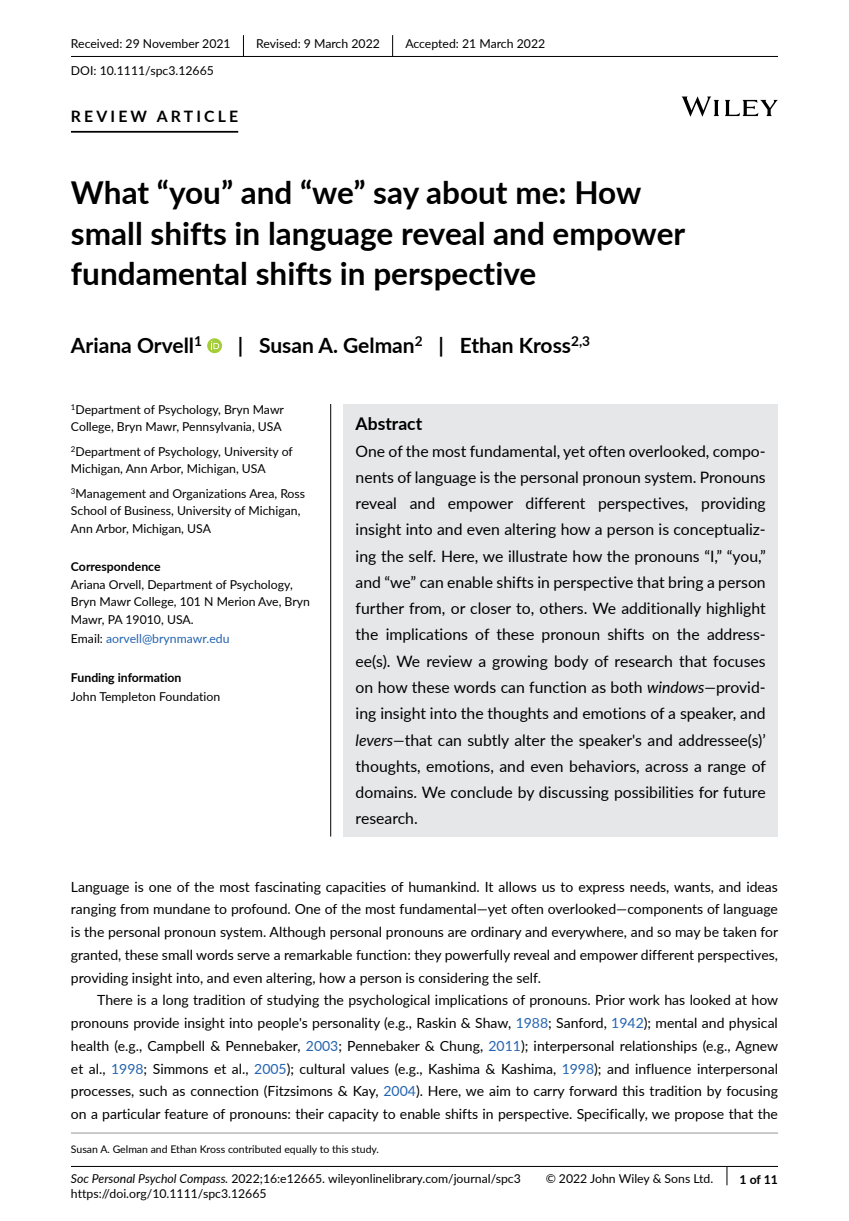
<style>
.page{position:relative;width:849px;height:1221px;background:#fff}
.page>*{position:absolute;margin:0;border:0;box-sizing:border-box;transform-origin:0 0}
.t1{font:700 31.5px/40.2px "Lato";color:#000}
.t2{font:700 21px "Lato";color:#000}
.t3{font:700 17.5px "Lato";color:#000}
.t4{font:15.75px/26.2px "Lato";color:#000;text-align:justify}
.t5{font:700 15.75px "Lato";letter-spacing:.2em;color:#000}
.t6{font:14px/22.8px "Lato";color:#000;text-align:justify}
.t7{font:12.25px/17.5px "Lato";color:#000}
.t8{font:700 12.25px "Lato";color:#000}
.t9{font:12.25px "Lato";color:#2564af}
.t10{font:10.5px "Lato";color:#000}
.s1{color:#000}
.s2{font-style:italic}
.s3{color:#2564af}
</style>
<div class="page">
<div style="left:343px;top:404px;width:434px;height:432px;background:#e6e7e8"></div>
<hr style="left:71px;top:56px;width:706px;height:1px;background:#000">
<hr style="left:71px;top:131px;width:167px;height:2px;background:#000">
<svg style="left:207px;top:338px;width:15px;height:15px"></svg>
<svg style="left:211px;top:341px;width:8px;height:8px"></svg>
<svg style="left:243px;top:35px;width:1px;height:21px"></svg>
<svg style="left:392px;top:35px;width:1px;height:21px"></svg>
<hr style="left:71px;top:1132px;width:706px;height:1px;background:#939598">
<hr style="left:71px;top:1165px;width:706px;height:1px;background:#000">
<svg style="left:726px;top:1166px;width:1px;height:19px"></svg>
<svg style="left:681px;top:96px;width:96px;height:21px"></svg>
<hr style="left:330px;top:404px;width:1px;height:432px;background:#000">
<p class="t7" style="left:71px;top:35px;width:161px">Received: 29 November 2021</p>
<p class="t7" style="left:256px;top:35px;width:125px">Revised: 9 March 2022</p>
<p class="t7" style="left:405px;top:35px;width:141px">Accepted: 21 March 2022</p>
<p class="t7" style="left:71px;top:61px;width:144px">DOI: 10.1111/spc3.12665</p>
<p class="t5" style="left:71px;top:105px;width:169px">REVIEW ARTICLE</p>
<h1 class="t1" style="left:71px;top:171px;width:615px">What “you” and “we” say about me: How small shifts in language reveal and empower fundamental shifts in perspective</h1>
<h2 class="t2" style="left:71px;top:330px;width:132px">Ariana Orvell<sup>1</sup></h2>
<h2 class="t2" style="left:238px;top:330px;width:354px">| Susan A. Gelman<sup>2</sup> | Ethan Kross<sup>2,3</sup></h2>
<p class="t7" style="left:71px;top:400px;width:214px"><sup>1</sup>Department of Psychology, Bryn Mawr<br>College, Bryn Mawr, Pennsylvania, USA</p>
<p class="t7" style="left:71px;top:442px;width:223px"><sup>2</sup>Department of Psychology, University of<br>Michigan, Ann Arbor, Michigan, USA</p>
<p class="t7" style="left:71px;top:484px;width:236px"><sup>3</sup>Management and Organizations Area, Ross<br>School of Business, University of Michigan,<br>Ann Arbor, Michigan, USA</p>
<p class="t8" style="left:71px;top:558px;width:91px">Correspondence</p>
<p class="t7" style="left:71px;top:575px;width:240px">Ariana Orvell, Department of Psychology,<br>Bryn Mawr College, 101 N Merion Ave, Bryn<br>Mawr, PA 19010, USA.</p>
<p class="t9" style="left:71px;top:630px;width:160px"><span class="s1">Email:</span> aorvell@brynmawr.edu</p>
<p class="t8" style="left:71px;top:668px;width:112px">Funding information</p>
<p class="t7" style="left:71px;top:687px;width:151px">John Templeton Foundation</p>
<p class="t3" style="left:355px;top:411px;width:68px">Abstract</p>
<p class="t4" style="left:355px;top:437px;width:411px">One of the most fundamental, yet often overlooked, compo&shy;nents of language is the personal pronoun system. Pronouns reveal and empower different perspectives, providing insight into and even altering how a person is conceptualiz&shy;ing the self. Here, we illustrate how the pronouns “I,” “you,” and “we” can enable shifts in perspective that bring a person further from, or closer to, others. We additionally highlight the implications of these pronoun shifts on the address&shy;ee(s). We review a growing body of research that focuses on how these words can function as both <span class="s2">windows—</span>provid&shy;ing insight into the thoughts and emotions of a speaker, and <span class="s2">levers—</span>that can subtly alter the speaker's and addressee(s)’ thoughts, emotions, and even behaviors, across a range of domains. We conclude by discussing possibilities for future research.</p>
<p class="t6" style="left:71px;top:874px;width:708px">Language is one of the most fascinating capacities of humankind. It allows us to express needs, wants, and ideas ranging from mundane to profound. One of the most fundamental—yet often overlooked—components of language is the personal pronoun system. Although personal pronouns are ordinary and everywhere, and so may be taken for granted, these small words serve a remarkable function: they powerfully reveal and empower different perspectives, providing insight into, and even altering, how a person is considering the self.</p>
<p class="t6" style="left:71px;top:988px;width:708px;text-indent:26px">There is a long tradition of studying the psychological implications of pronouns. Prior work has looked at how pronouns provide insight into people's personality (e.g., Raskin &amp; Shaw, <span class="s3">1988</span>; Sanford, <span class="s3">1942</span>); mental and physical health (e.g., Campbell &amp; Pennebaker, <span class="s3">2003</span>; Pennebaker &amp; Chung, <span class="s3">2011</span>); interpersonal relationships (e.g., Agnew et al., <span class="s3">1998</span>; Simmons et al., <span class="s3">2005</span>); cultural values (e.g., Kashima &amp; Kashima, <span class="s3">1998</span>); and influence interpersonal processes, such as connection (Fitzsimons &amp; Kay, <span class="s3">2004</span>). Here, we aim to carry forward this tradition by focusing on a particular feature of pronouns: their capacity to enable shifts in perspective. Specifically, we propose that the</p>
<p class="t10" style="left:71px;top:1141px;width:309px">Susan A. Gelman and Ethan Kross contributed equally to this study.</p>
<p class="t7" style="left:71px;top:1169px;width:451px"><span class="s2">Soc Personal Psychol Compass.</span> 2022;16:e12665. wileyonlinelibrary.com/journal/spc3</p>
<p class="t8" style="left:739px;top:1169px;width:40px">1 of 11</p>
<p class="t7" style="left:71px;top:1184px;width:197px">https://doi.org/10.1111/spc3.12665</p>
<p class="t7" style="left:545px;top:1169px;width:169px">© 2022 John Wiley &amp; Sons Ltd.</p>
</div>
